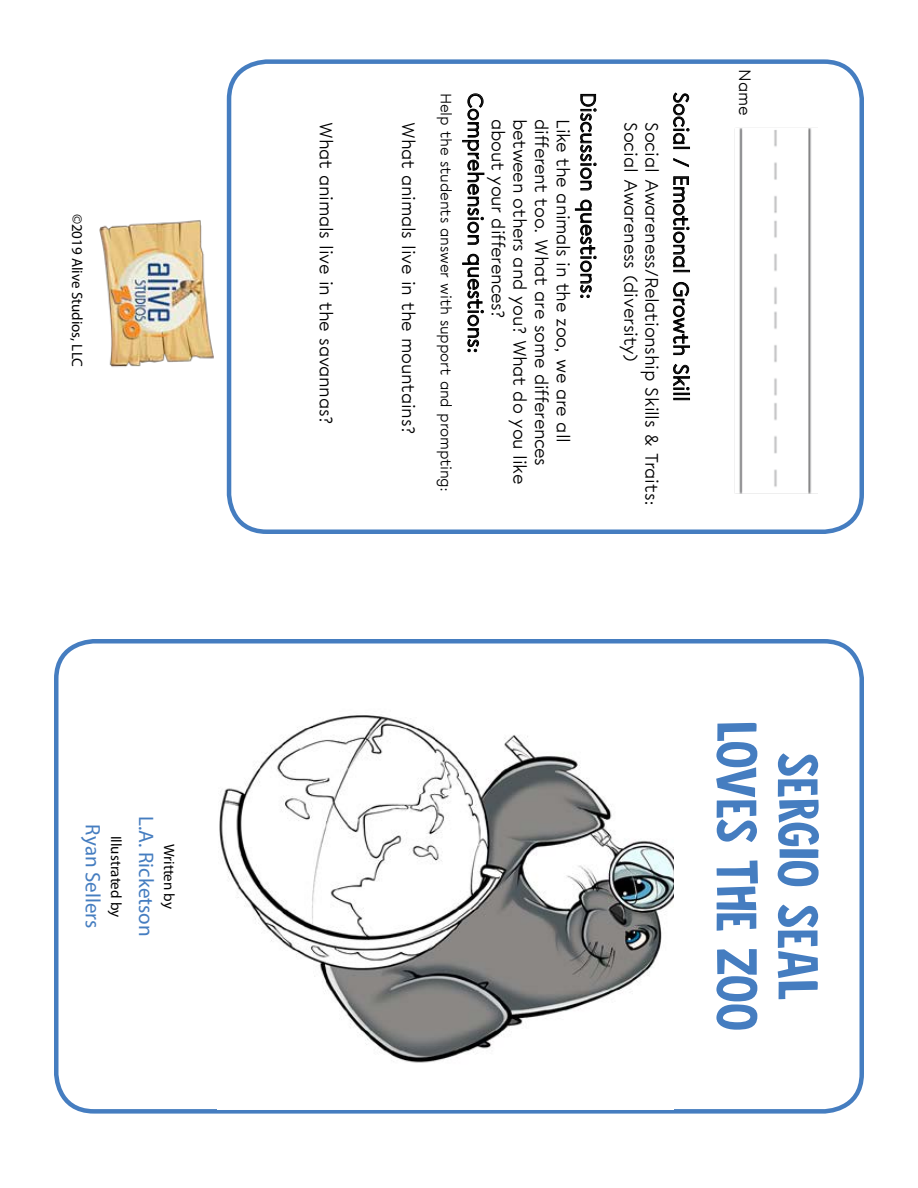
<style>
.page{position:relative;width:918px;height:1188px;background:#fff}
.page>*{position:absolute;margin:0;border:0;box-sizing:border-box;transform-origin:0 0}
.t1{font:51px/61.2px "DK Jalebi";color:#457dc0;text-align:center}
.t2{font:21px "Chromatica";letter-spacing:-.015em;color:#000}
.t3{font:21px "Myriad Pro";color:#457dc0}
.t4{font:18px "Chromatica";letter-spacing:-.02em;color:#000}
.t5{font:16.5px "Chromatica";color:#000}
.t6{font:15px "Chromatica";letter-spacing:-.015em;color:#000}
.t7{font:15px "Myriad Pro";color:#000}
</style>
<div class="page">
<div style="left:54px;top:639px;width:810px;height:475px;border:4px solid #457dc0;border-radius:38px"></div>
<div style="left:227px;top:59px;width:637px;height:475px;border:4px solid #457dc0;border-radius:38px"></div>
<img style="left:99px;top:220px;width:115px;height:147px">
<img style="left:734px;top:128px;width:84px;height:366px">
<svg style="left:673px;top:92px;width:17px;height:57px"></svg>
<svg style="left:673px;top:158px;width:16px;height:10px"></svg>
<svg style="left:673px;top:176px;width:17px;height:96px"></svg>
<svg style="left:673px;top:282px;width:17px;height:73px"></svg>
<svg style="left:673px;top:363px;width:17px;height:37px"></svg>
<svg style="left:462px;top:93px;width:23px;height:152px"></svg>
<svg style="left:462px;top:253px;width:22px;height:99px"></svg>
<svg style="left:580px;top:94px;width:17px;height:97px"></svg>
<svg style="left:575px;top:199px;width:22px;height:99px"></svg>
<img style="left:219px;top:715px;width:454px;height:348px">
<p class="t7" style="left:86px;top:214px;width:155px;rotate:90deg">©2019 Alive Studios, LLC</p>
<p class="t3" style="left:106px;top:824px;width:106px;rotate:90deg">Ryan Sellers</p>
<p class="t7" style="left:125px;top:836px;width:83px;rotate:90deg">Illustrated by</p>
<p class="t3" style="left:159px;top:816px;width:122px;rotate:90deg">L.A. Ricketson</p>
<p class="t7" style="left:179px;top:844px;width:67px;rotate:90deg">Written by</p>
<p class="t6" style="left:453px;top:93px;width:401px;rotate:90deg">Help the students answer with support and prompting:</p>
<p class="t2" style="left:486px;top:93px;width:263px;rotate:90deg">Comprehension questions:</p>
<p class="t2" style="left:598px;top:92px;width:209px;rotate:90deg">Discussion questions:</p>
<p class="t2" style="left:691px;top:92px;width:311px;rotate:90deg">Social / Emotional Growth Skill</p>
<p class="t4" style="left:335px;top:122px;width:304px;rotate:90deg">What animals live in the savannas?</p>
<p class="t4" style="left:417px;top:122px;width:313px;rotate:90deg">What animals live in the mountains?</p>
<p class="t4" style="left:507px;top:119px;width:201px;rotate:90deg">about your differences?</p>
<p class="t4" style="left:528px;top:119px;width:367px;rotate:90deg">between others and you? What do you like</p>
<p class="t4" style="left:550px;top:119px;width:348px;rotate:90deg">different too. What are some differences</p>
<p class="t4" style="left:572px;top:119px;width:325px;rotate:90deg">Like the animals in the zoo, we are all</p>
<p class="t4" style="left:639px;top:122px;width:241px;rotate:90deg">Social Awareness (diversity)</p>
<p class="t4" style="left:660px;top:122px;width:385px;rotate:90deg">Social Awareness/Relationship Skills &amp; Traits:</p>
<p class="t5" style="left:753px;top:69px;width:48px;rotate:90deg">Name</p>
<h1 class="t1" style="left:830px;top:721px;width:311px;rotate:90deg">sergio seal loves the Zoo</h1>
</div>
